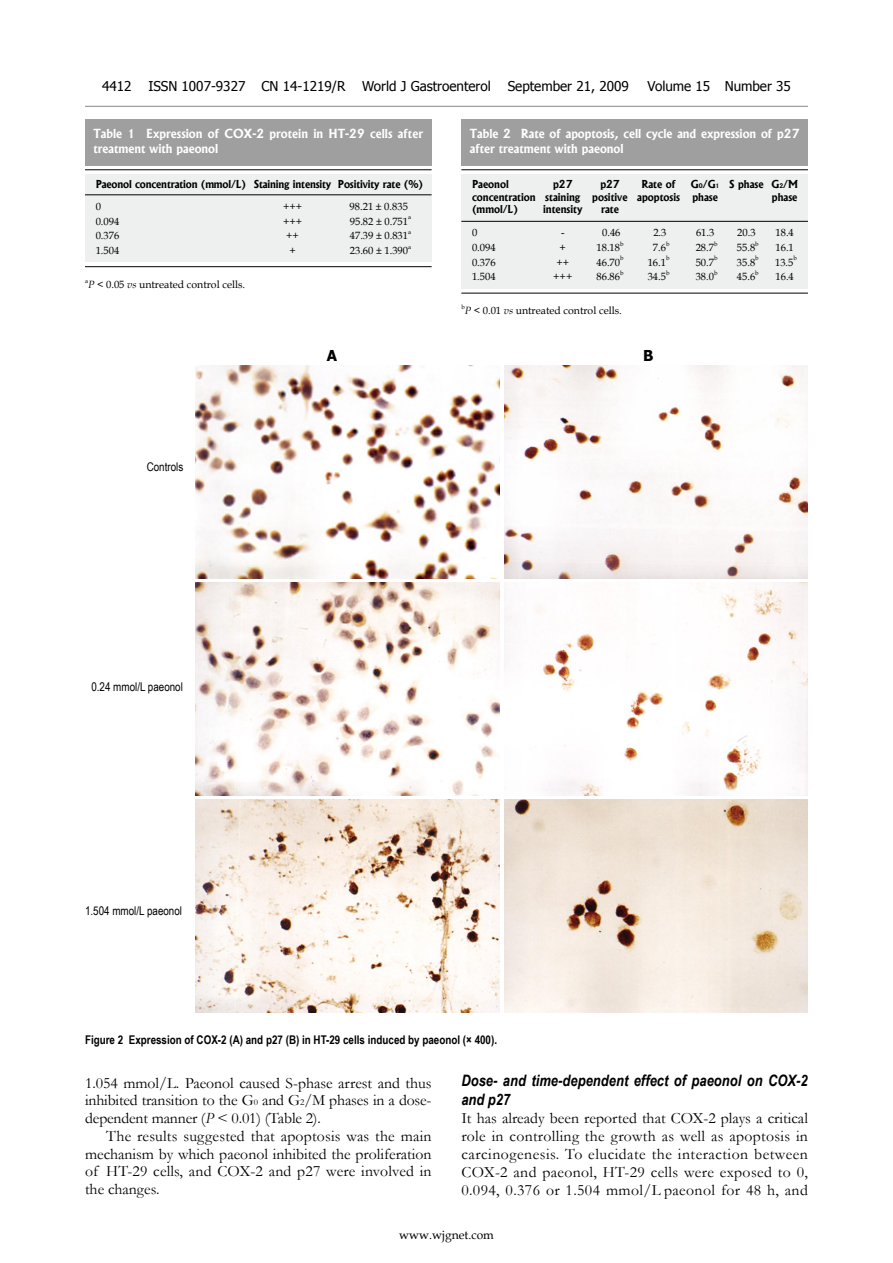
<style>
.page{position:relative;width:893px;height:1263px;background:#fff}
.page>*{position:absolute;margin:0;border:0;box-sizing:border-box;transform-origin:0 0}
.t1{font:15.75px/17.7px "Garamond";letter-spacing:.01em;color:#000;text-align:justify}
.t2{font:italic 700 15.75px/18.8px "Arial Narrow";letter-spacing:.005em;color:#000}
.t3{font:700 15px "Tahoma";color:#000}
.t4{font:13.5px "Tahoma";color:#000}
.t5{font:700 12px/15px "Albertus";color:#fff}
.t6{font:700 12px "Arial Narrow";color:#000}
.t7{font:12px "Arial Narrow";color:#000}
.t8{font:12px "Book Antiqua";color:#000}
.t9{font:10.5px "Book Antiqua";color:#000}
.t10{font:700 10.5px/12.6px "Albertus";color:#000;text-align:center}
.t11{font:6.15px "Book Antiqua";color:#000}
.s1{font-style:italic}
.s2{font-size:6.15px}
.s3{font-size:9.15px}
</style>
<div class="page">
<hr style="left:85px;top:106px;width:723px;height:1px;background:#898989">
<div style="left:461px;top:119px;width:347px;height:46px;background:#9f9fa0"></div>
<div style="left:461px;top:174px;width:347px;height:114px;background:#eeefef"></div>
<hr style="left:461px;top:169px;width:347px;height:1px;background:#000">
<hr style="left:461px;top:221px;width:347px;height:1px;background:#000">
<hr style="left:461px;top:293px;width:347px;height:1px;background:#000">
<div style="left:85px;top:119px;width:347px;height:46px;background:#9f9fa0"></div>
<div style="left:85px;top:174px;width:347px;height:88px;background:#eeefef"></div>
<hr style="left:85px;top:169px;width:347px;height:1px;background:#000">
<hr style="left:85px;top:195px;width:347px;height:1px;background:#000">
<hr style="left:85px;top:266px;width:347px;height:1px;background:#000">
<img style="left:195px;top:366px;width:304px;height:212px">
<img style="left:195px;top:583px;width:304px;height:212px">
<img style="left:195px;top:800px;width:304px;height:212px">
<img style="left:504px;top:366px;width:304px;height:212px">
<img style="left:504px;top:583px;width:304px;height:212px">
<img style="left:504px;top:800px;width:304px;height:212px">
<p class="t4" style="left:102px;top:77px;width:528px">4412 ISSN 1007-9327 CN 14-1219/R World J Gastroenterol September 21, 2009</p>
<p class="t4" style="left:648px;top:77px;width:145px">Volume 15 Number 35</p>
<p class="t5" style="left:94px;top:126px;width:331px">Table 1 Expression of COX-2 protein in HT-29 cells after treatment with paeonol</p>
<p class="t10" style="left:96px;top:178px;width:329px">Paeonol concentration (mmol/L) Staining intensity Positivity rate (%)</p>
<p class="t9" style="left:96px;top:199px;width:7px">0</p>
<p class="t9" style="left:283px;top:199px;width:21px">+++</p>
<p class="t9" style="left:350px;top:199px;width:60px">98.21 ± 0.835</p>
<p class="t9" style="left:96px;top:214px;width:25px">0.094</p>
<p class="t9" style="left:283px;top:214px;width:21px">+++</p>
<p class="t9" style="left:350px;top:214px;width:60px">95.82 ± 0.751</p>
<p class="t11" style="left:408px;top:213px;width:5px">a</p>
<p class="t9" style="left:96px;top:228px;width:25px">0.376</p>
<p class="t9" style="left:286px;top:228px;width:14px">++</p>
<p class="t9" style="left:350px;top:228px;width:60px">47.39 ± 0.831</p>
<p class="t11" style="left:408px;top:228px;width:5px">a</p>
<p class="t9" style="left:96px;top:243px;width:25px">1.504</p>
<p class="t9" style="left:289px;top:243px;width:8px">+</p>
<p class="t9" style="left:350px;top:243px;width:60px">23.60 ± 1.390</p>
<p class="t11" style="left:408px;top:242px;width:5px">a</p>
<p class="t11" style="left:85px;top:276px;width:5px">a</p>
<p class="t9" style="left:88px;top:277px;width:159px"><span class="s1">P</span> &lt; 0.05 <span class="s1">vs</span> untreated control cells.</p>
<p class="t5" style="left:470px;top:126px;width:331px">Table 2 Rate of apoptosis, cell cycle and expression of p27 after treatment with paeonol</p>
<p class="t10" style="left:472px;top:178px;width:65px;text-align:left">Paeonol concentration (mmol/L)</p>
<p class="t10" style="left:543px;top:178px;width:41px">p27 staining intensity</p>
<p class="t10" style="left:592px;top:178px;width:37px">p27 positive rate</p>
<p class="t10" style="left:637px;top:178px;width:44px">Rate of apoptosis</p>
<p class="t10" style="left:691px;top:178px;width:30px;text-align:left">G<span class="s2">0</span>/G<span class="s2">1 </span>phase</p>
<p class="t10" style="left:729px;top:178px;width:70px;text-align:right">S phase G<span class="s2">2</span>/M phase</p>
<p class="t9" style="left:472px;top:225px;width:7px">0</p>
<p class="t9" style="left:561px;top:225px;width:5px">-</p>
<p class="t9" style="left:602px;top:225px;width:20px">0.46</p>
<p class="t9" style="left:653px;top:225px;width:15px">2.3</p>
<p class="t9" style="left:696px;top:225px;width:20px">61.3</p>
<p class="t9" style="left:737px;top:225px;width:20px">20.3</p>
<p class="t9" style="left:775px;top:225px;width:20px">18.4</p>
<p class="t9" style="left:472px;top:240px;width:25px">0.094</p>
<p class="t9" style="left:560px;top:240px;width:8px">+</p>
<p class="t9" style="left:596px;top:240px;width:25px">18.18</p>
<p class="t11" style="left:620px;top:239px;width:5px">b</p>
<p class="t9" style="left:653px;top:240px;width:15px">7.6</p>
<p class="t11" style="left:666px;top:239px;width:5px">b</p>
<p class="t11" style="left:714px;top:239px;width:5px">b</p>
<p class="t11" style="left:755px;top:239px;width:5px">b</p>
<p class="t9" style="left:775px;top:240px;width:20px">16.1</p>
<p class="t9" style="left:696px;top:240px;width:20px">28.7</p>
<p class="t9" style="left:737px;top:240px;width:20px">55.8</p>
<p class="t9" style="left:472px;top:255px;width:25px">0.376</p>
<p class="t9" style="left:556px;top:255px;width:14px">++</p>
<p class="t9" style="left:596px;top:255px;width:25px">46.70</p>
<p class="t11" style="left:620px;top:254px;width:5px">b</p>
<p class="t9" style="left:648px;top:255px;width:20px">16.1</p>
<p class="t11" style="left:666px;top:254px;width:5px">b</p>
<p class="t11" style="left:714px;top:254px;width:5px">b</p>
<p class="t9" style="left:696px;top:255px;width:20px">50.7</p>
<p class="t11" style="left:755px;top:254px;width:5px">b</p>
<p class="t9" style="left:737px;top:255px;width:20px">35.8</p>
<p class="t11" style="left:793px;top:254px;width:5px">b</p>
<p class="t9" style="left:775px;top:255px;width:20px">13.5</p>
<p class="t9" style="left:472px;top:270px;width:25px">1.504</p>
<p class="t9" style="left:553px;top:270px;width:21px">+++</p>
<p class="t9" style="left:596px;top:270px;width:25px">86.86</p>
<p class="t11" style="left:620px;top:269px;width:5px">b</p>
<p class="t11" style="left:666px;top:269px;width:5px">b</p>
<p class="t9" style="left:648px;top:270px;width:20px">34.5</p>
<p class="t11" style="left:714px;top:269px;width:5px">b</p>
<p class="t9" style="left:737px;top:270px;width:20px">45.6</p>
<p class="t11" style="left:755px;top:269px;width:5px">b</p>
<p class="t9" style="left:775px;top:270px;width:20px">16.4</p>
<p class="t9" style="left:696px;top:270px;width:20px">38.0</p>
<p class="t11" style="left:461px;top:303px;width:5px">b</p>
<p class="t9" style="left:465px;top:303px;width:159px"><span class="s1">P</span> &lt; 0.01 <span class="s1">vs</span> untreated control cells.</p>
<p class="t7" style="left:147px;top:458px;width:38px">Controls</p>
<p class="t7" style="left:91px;top:678px;width:93px">0.24 mmol/L paeonol</p>
<p class="t7" style="left:85px;top:902px;width:99px">1.504 mmol/L paeonol</p>
<p class="t3" style="left:327px;top:345px;width:12px">A</p>
<p class="t3" style="left:643px;top:345px;width:12px">B</p>
<p class="t6" style="left:85px;top:1031px;width:414px">Figure 2 Expression of COX-2 (A) and p27 (B) in HT-29 cells induced by paeonol (× 400).</p>
<p class="t2" style="left:461px;top:1071px;width:348px">Dose- and time-dependent effect of paeonol on COX-2 and p27</p>
<p class="t1" style="left:461px;top:1109px;width:348px">It has already been reported that COX-2 plays a critical role in controlling the growth as well as apoptosis in carcinogenesis. To elucidate the interaction between COX-2 and paeonol, HT-29 cells were exposed to 0, 0.094, 0.376 or 1.504 mmol/L paeonol for 48 h, and</p>
<p class="t8" style="left:399px;top:1226px;width:96px">www.wjgnet.com</p>
<p class="t1" style="left:85px;top:1073px;width:348px">1.054 mmol/L. Paeonol caused S-phase arrest and thus inhibited transition to the G<span class="s3">0</span> and G<span class="s3">2</span>/M phases in a dose&shy;dependent manner (<span class="s1">P</span> &lt; 0.01) (Table 2).</p>
<p class="t1" style="left:85px;top:1127px;width:348px;text-indent:21px">The results suggested that apoptosis was the main mechanism by which paeonol inhibited the proliferation of HT-29 cells, and COX-2 and p27 were involved in the changes.</p>
</div>
